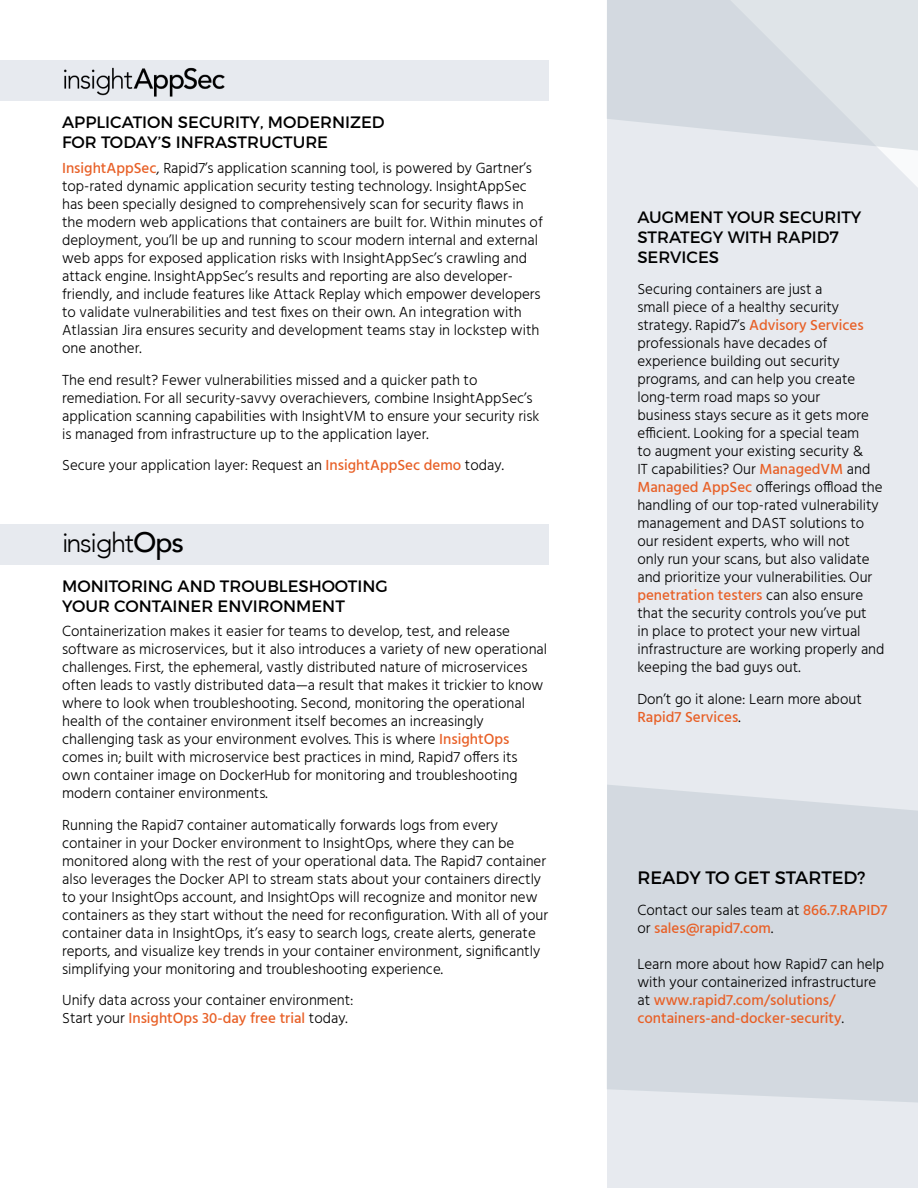
<style>
.page{position:relative;width:918px;height:1188px;background:#fff}
.page>*{position:absolute;margin:0;border:0;box-sizing:border-box;transform-origin:0 0}
.t1{font:300 27.15px "Avenir";letter-spacing:-.045em;color:#000}
.t2{font:18px "Montserrat";color:#000}
.t3{font:16.5px/19.8px "Montserrat";color:#000}
.t4{font:300 15px/18px "Hind";color:#000}
.t5{font:500 15px/18px "Hind";color:#e86027}
.s1{font-weight:500;color:#e86027}
.s2{font-weight:500;font-size:28.2px}
.s3{font-weight:300;color:#000}
</style>
<div class="page">
<div style="left:607px;top:0;width:311px;height:1188px;background:#e7eaef"></div>
<svg style="left:607px;top:0;width:311px;height:170px"></svg>
<div style="left:607px;top:785px;width:311px;height:318px;background:#d3d9e0"></div>
<div style="left:0;top:60px;width:548px;height:41px;background:#e7eaef"></div>
<img style="left:64px;top:67px;width:160px;height:30px">
<div style="left:0;top:524px;width:548px;height:41px;background:#e7eaef"></div>
<p class="t3" style="left:62px;top:113px;width:324px">APPLICATION SECURITY, MODERNIZED<br>FOR TODAY’S INFRASTRUCTURE</p>
<p class="t4" style="left:62px;top:160px;width:482px"><span class="s1">InsightAppSec</span>, Rapid7’s application scanning tool, is powered by Gartner’s top-rated dynamic application security testing technology. InsightAppSec has been specially designed to comprehensively scan for security flaws in the modern web applications that containers are built for. Within minutes of deployment, you’ll be up and running to scour modern internal and external web apps for exposed application risks with InsightAppSec’s crawling and attack engine. InsightAppSec’s results and reporting are also developer&shy;friendly, and include features like Attack Replay which empower developers to validate vulnerabilities and test fixes on their own. An integration with Atlassian Jira ensures security and development teams stay in lockstep with one another.</p>
<p class="t4" style="left:62px;top:372px;width:479px">The end result? Fewer vulnerabilities missed and a quicker path to remediation. For all security-savvy overachievers, combine InsightAppSec’s application scanning capabilities with InsightVM to ensure your security risk is managed from infrastructure up to the application layer.</p>
<p class="t4" style="left:62px;top:457px;width:443px">Secure your application layer: Request an <span class="s1">InsightAppSec demo</span> today.</p>
<h1 class="t1" style="left:62px;top:527px;width:124px">insight<span class="s2">Ops</span></h1>
<p class="t3" style="left:62px;top:576px;width:327px">MONITORING AND TROUBLESHOOTING<br>YOUR CONTAINER ENVIRONMENT</p>
<p class="t4" style="left:62px;top:623px;width:487px">Containerization makes it easier for teams to develop, test, and release software as microservices, but it also introduces a variety of new operational challenges. First, the ephemeral, vastly distributed nature of microservices often leads to vastly distributed data—a result that makes it trickier to know where to look when troubleshooting. Second, monitoring the operational health of the container environment itself becomes an increasingly challenging task as your environment evolves. This is where <span class="s1">InsightOps </span>comes in; built with microservice best practices in mind, Rapid7 offers its own container image on DockerHub for monitoring and troubleshooting modern container environments.</p>
<p class="t4" style="left:62px;top:817px;width:488px">Running the Rapid7 container automatically forwards logs from every container in your Docker environment to InsightOps, where they can be monitored along with the rest of your operational data. The Rapid7 container also leverages the Docker API to stream stats about your containers directly to your InsightOps account, and InsightOps will recognize and monitor new containers as they start without the need for reconfiguration. With all of your container data in InsightOps, it’s easy to search logs, create alerts, generate reports, and visualize key trends in your container environment, significantly simplifying your monitoring and troubleshooting experience.</p>
<p class="t4" style="left:62px;top:992px;width:293px">Unify data across your container environment:<br>Start your <span class="s1">InsightOps 30-day free trial</span> today.</p>
<p class="t3" style="left:637px;top:207px;width:226px">AUGMENT YOUR SECURITY<br>STRATEGY WITH RAPID7<br>SERVICES</p>
<p class="t4" style="left:637px;top:281px;width:249px">Securing containers are just a<br>small piece of a healthy security strategy. Rapid7’s <span class="s1">Advisory Services </span>professionals have decades of experience building out security programs, and can help you create long-term road maps so your<br>business stays secure as it gets more efficient. Looking for a special team<br>to augment your existing security &amp;<br>IT capabilities? Our <span class="s1">ManagedVM</span> and <span class="s1">Managed AppSec</span> offerings offload the handling of our top-rated vulnerability management and DAST solutions to our resident experts, who will not<br>only run your scans, but also validate and prioritize your vulnerabilities. Our <span class="s1">penetration testers</span> can also ensure that the security controls you’ve put<br>in place to protect your new virtual infrastructure are working properly and keeping the bad guys out.</p>
<p class="t4" style="left:637px;top:690px;width:226px">Don’t go it alone: Learn more about<br><span class="s1">Rapid7 Services</span>.</p>
<p class="t2" style="left:637px;top:866px;width:230px">READY TO GET STARTED?</p>
<p class="t5" style="left:637px;top:902px;width:251px"><span class="s3">Contact our sales team at</span> 866.7.RAPID7 <span class="s3">or</span> sales@rapid7.com<span class="s3">.</span></p>
<p class="t4" style="left:637px;top:956px;width:248px">Learn more about how Rapid7 can help with your containerized infrastructure at <span class="s1">www.rapid7.com/solutions/ containers-and-docker-security</span>.</p>
</div>
